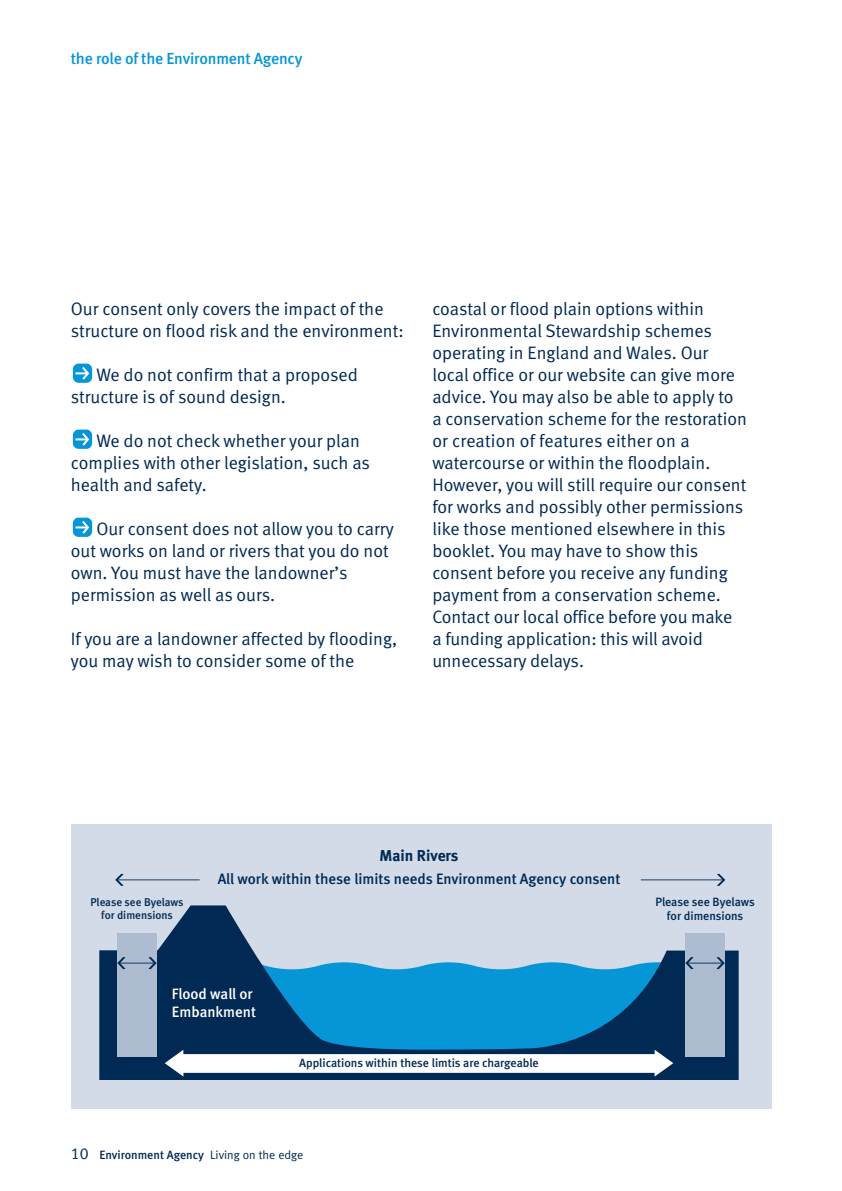
<style>
.page{position:relative;width:842px;height:1191px;background:#fff}
.page>*{position:absolute;margin:0;border:0;box-sizing:border-box;transform-origin:0 0}
.t1{font:18px/22px "EA Meta Normal";color:#002953}
.t2{font:500 16px "EA Meta";letter-spacing:-.01em;color:#0696d7}
.t3{font:700 15.8px "EA Meta";color:#002953}
.t4{font:500 15px "EA Meta";color:#002953}
.t5{font:500 15px/18px "EA Meta";color:#fff}
.t6{font:500 12px/14.4px "EA Meta";color:#002953;text-align:center}
.t7{font:500 11.2px/13.6px "EA Meta";color:#002953;text-align:center}
.s1{font-family:"EA Meta Normal";font-weight:400;font-size:16px}
.s2{font-family:"EA Meta Normal";font-weight:400}
</style>
<div class="page">
<svg style="left:73px;top:517px;width:19px;height:20px"></svg>
<svg style="left:75px;top:519px;width:16px;height:17px"></svg>
<svg style="left:73px;top:429px;width:19px;height:20px"></svg>
<svg style="left:75px;top:431px;width:16px;height:17px"></svg>
<svg style="left:73px;top:363px;width:19px;height:20px"></svg>
<svg style="left:75px;top:365px;width:16px;height:17px"></svg>
<div style="left:71px;top:824px;width:700px;height:285px;background:#d2dbe7"></div>
<svg style="left:99px;top:905px;width:640px;height:175px"></svg>
<div style="left:117px;top:933px;width:39px;height:124px;background:#aebcd2"></div>
<div style="left:686px;top:933px;width:38px;height:124px;background:#aebcd2"></div>
<hr style="left:117px;top:879px;width:83px;height:1px;background:#002953">
<svg style="left:115px;top:873px;width:11px;height:13px"></svg>
<hr style="left:641px;top:879px;width:83px;height:1px;background:#002953">
<svg style="left:715px;top:873px;width:11px;height:13px"></svg>
<hr style="left:119px;top:962px;width:36px;height:1px;background:#002953">
<svg style="left:116px;top:956px;width:12px;height:14px"></svg>
<svg style="left:146px;top:956px;width:12px;height:14px"></svg>
<hr style="left:687px;top:962px;width:36px;height:1px;background:#002953">
<svg style="left:684px;top:956px;width:12px;height:14px"></svg>
<svg style="left:714px;top:956px;width:12px;height:14px"></svg>
<svg style="left:165px;top:1049px;width:508px;height:27px;background:#adbbc8"></svg>
<p class="t2" style="left:71px;top:52px;width:233px">the role of the Environment Agency</p>
<p class="t1" style="left:71px;top:299px;width:334px">Our consent only covers the impact of the structure on flood risk and the environment:</p>
<p class="t1" style="left:71px;top:365px;width:288px;text-indent:26px">We do not confirm that a proposed structure is of sound design.</p>
<p class="t1" style="left:71px;top:431px;width:301px;text-indent:26px">We do not check whether your plan complies with other legislation, such as health and safety.</p>
<p class="t1" style="left:71px;top:519px;width:324px;text-indent:26px">Our consent does not allow you to carry out works on land or rivers that you do not own. You must have the landowner’s permission as well as ours.</p>
<p class="t1" style="left:71px;top:629px;width:328px">If you are a landowner affected by flooding, you may wish to consider some of the</p>
<p class="t1" style="left:432px;top:299px;width:316px">coastal or flood plain options within Environmental Stewardship schemes operating in England and Wales. Our local office or our website can give more advice. You may also be able to apply to a conservation scheme for the restoration or creation of features either on a watercourse or within the floodplain.<br>However, you will still require our consent for works and possibly other permissions like those mentioned elsewhere in this booklet. You may have to show this consent before you receive any funding payment from a conservation scheme.<br>Contact our local office before you make<br>a funding application: this will avoid unnecessary delays.</p>
<p class="t7" style="left:97px;top:896px;width:88px">lease see Byelaws or dimensions</p>
<p class="t3" style="left:380px;top:850px;width:80px">Main Rivers</p>
<p class="t4" style="left:218px;top:873px;width:404px">A work within these limits needs Environmen Agency consent</p>
<p class="t5" style="left:172px;top:986px;width:86px">Floo wa or<br>Embankment</p>
<p class="t6" style="left:299px;top:1057px;width:241px">A plications within these limtis ar hargeable</p>
<p class="t6" style="left:71px;top:1149px;width:234px"><span class="s1">10</span> Environment Agency <span class="s2">Living on the edge</span></p>
<p class="t6" style="left:662px;top:895px;width:94px">lease see Byelaws or dimensions</p>
</div>
